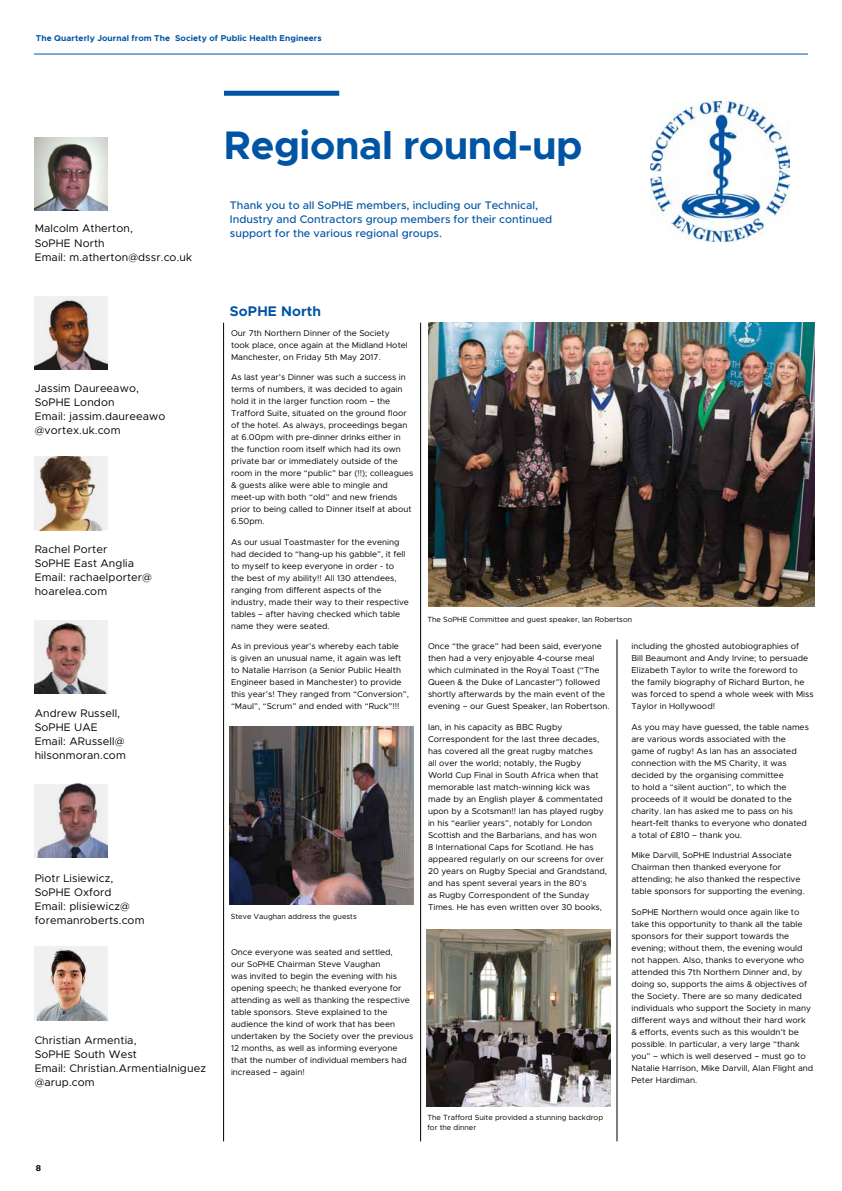
<style>
.page{position:relative;width:842px;height:1191px;background:#fff}
.page>*{position:absolute;margin:0;border:0;box-sizing:border-box;transform-origin:0 0}
.t1{font:700 40px "Metropolis";letter-spacing:-.01em;color:#0054a4}
.t2{font:700 14px "Metropolis";letter-spacing:.01em;color:#0054a4}
.t3{font:11px/14px "Metropolis";letter-spacing:.01em;color:#000}
.t4{font:500 11px/14px "Metropolis";color:#0054a4}
.t5{font:8.5px/12px "Metropolis";color:#000}
.t6{font:700 8.5px "Metropolis";letter-spacing:.01em;color:#0054a4}
.t7{font:700 8.5px "Metropolis";color:#000}
.t8{font:7.5px/10px "Metropolis";color:#000}
</style>
<div class="page">
<img style="left:34px;top:137px;width:74px;height:74px">
<img style="left:34px;top:296px;width:74px;height:73px">
<img style="left:34px;top:456px;width:74px;height:74px">
<img style="left:34px;top:620px;width:74px;height:74px">
<img style="left:34px;top:784px;width:74px;height:73px">
<img style="left:34px;top:946px;width:74px;height:74px">
<img style="left:428px;top:323px;width:386px;height:284px">
<img style="left:230px;top:727px;width:184px;height:177px">
<img style="left:427px;top:929px;width:184px;height:177px">
<div style="left:224px;top:91px;width:115px;height:5px;background:#0054a4"></div>
<hr style="left:34px;top:54px;width:774px;height:1px;background:#0054a4">
<hr style="left:617px;top:639px;width:1px;height:502px;background:#000">
<hr style="left:420px;top:323px;width:1px;height:818px;background:#000">
<hr style="left:223px;top:323px;width:1px;height:818px;background:#000">
<img style="left:651px;top:101px;width:139px;height:140px">
<p class="t6" style="left:36px;top:32px;width:287px">The Quarterly Journal from The Society of Public Health Engineers</p>
<h1 class="t1" style="left:224px;top:120px;width:360px">Regional round-up</h1>
<p class="t4" style="left:230px;top:197px;width:324px">Thank you to all SoPHE members, including our Technical,<br>Industry and Contractors group members for their continued</p>
<p class="t3" style="left:35px;top:221px;width:100px">Malcolm Atherton,</p>
<p class="t4" style="left:230px;top:225px;width:213px">support for the various regional groups.</p>
<p class="t3" style="left:35px;top:235px;width:159px">SoPHE North<br>Email: m.atherton@dssr.co.uk</p>
<p class="t3" style="left:35px;top:380px;width:132px">Jassim Daureeawo,<br>SoPHE London<br>Email: jassim.daureeawo @vortex.uk.com</p>
<p class="t3" style="left:35px;top:541px;width:119px">Rachel Porter<br>SoPHE East Anglia<br>Email: rachaelporter@ hoarelea.com</p>
<p class="t3" style="left:35px;top:706px;width:93px">Andrew Russell,<br>SoPHE UAE<br>Email: ARussell@ hilsonmoran.com</p>
<p class="t3" style="left:35px;top:870px;width:111px">Piotr Lisiewicz,<br>SoPHE Oxford<br>Email: plisiewicz@ foremanroberts.com</p>
<p class="t3" style="left:35px;top:1033px;width:173px">Christian Armentia,<br>SoPHE South West<br>Email: Christian.ArmentiaIniguez @arup.com</p>
<p class="t7" style="left:36px;top:1162px;width:7px">8</p>
<h2 class="t2" style="left:230px;top:302px;width:93px">SoPHE North</h2>
<p class="t5" style="left:231px;top:326px;width:178px">Our 7th Northern Dinner of the Society took place, once again at the Midland Hotel<br>Manchester, on Friday 5th May 2017.</p>
<p class="t5" style="left:231px;top:371px;width:184px">As last year’s Dinner was such a success in terms of numbers, it was decided to again hold it in the larger function room – the Trafford Suite, situated on the ground floor of the hotel. As always, proceedings began at 6.00pm with pre-dinner drinks either in the function room itself which had its own private bar or immediately outside of the room in the more “public” bar (!!); colleagues &amp; guests alike were able to mingle and meet-up with both “old” and new friends prior to being called to Dinner itself at about 6.50pm.</p>
<p class="t5" style="left:231px;top:535px;width:179px">As our usual Toastmaster for the evening had decided to “hang-up his gabble”, it fell to myself to keep everyone in order - to the best of my ability!! All 130 attendees, ranging from different aspects of the industry, made their way to their respective tables – after having checked which table name they were seated.</p>
<p class="t5" style="left:231px;top:640px;width:180px">As in previous year’s whereby each table<br>is given an unusual name, it again was left to Natalie Harrison (a Senior Public Health Engineer based in Manchester) to provide this year’s! They ranged from “Conversion”, “Maul”, “Scrum” and ended with “Ruck”!!!</p>
<p class="t8" style="left:231px;top:911px;width:127px">Steve Vaughan address the guests</p>
<p class="t5" style="left:231px;top:946px;width:184px">Once everyone was seated and settled,<br>our SoPHE Chairman Steve Vaughan<br>was invited to begin the evening with his opening speech; he thanked everyone for attending as well as thanking the respective table sponsors. Steve explained to the audience the kind of work that has been undertaken by the Society over the previous 12 months, as well as informing everyone that the number of individual members had increased – again!</p>
<p class="t8" style="left:427px;top:614px;width:206px">The SoPHE Committee and guest speaker, Ian Robertson</p>
<p class="t5" style="left:428px;top:640px;width:183px">Once “the grace” had been said, everyone then had a very enjoyable 4-course meal which culminated in the Royal Toast (“The Queen &amp; the Duke of Lancaster”) followed shortly afterwards by the main event of the evening – our Guest Speaker, Ian Robertson.</p>
<p class="t5" style="left:428px;top:720px;width:180px">Ian, in his capacity as BBC Rugby Correspondent for the last three decades, has covered all the great rugby matches<br>all over the world; notably, the Rugby World Cup Final in South Africa when that memorable last match-winning kick was made by an English player &amp; commentated upon by a Scotsman!! Ian has played rugby in his “earlier years”, notably for London Scottish and the Barbarians, and has won<br>8 International Caps for Scotland. He has appeared regularly on our screens for over 20 years on Rugby Special and Grandstand, and has spent several years in the 80’s<br>as Rugby Correspondent of the Sunday Times. He has even written over 30 books,</p>
<p class="t8" style="left:427px;top:1112px;width:177px">The Trafford Suite provided a stunning backdrop for the dinner</p>
<p class="t5" style="left:631px;top:640px;width:184px">including the ghosted autobiographies of<br>Bill Beaumont and Andy Irvine; to persuade Elizabeth Taylor to write the foreword to<br>the family biography of Richard Burton, he was forced to spend a whole week with Miss Taylor in Hollywood!</p>
<p class="t5" style="left:631px;top:720px;width:179px">As you may have guessed, the table names are various words associated with the game of rugby! As Ian has an associated connection with the MS Charity, it was decided by the organising committee<br>to hold a “silent auction”, to which the proceeds of it would be donated to the charity. Ian has asked me to pass on his heart-felt thanks to everyone who donated a total of £810 – thank you.</p>
<p class="t5" style="left:631px;top:849px;width:175px">Mike Darvill, SoPHE Industrial Associate Chairman then thanked everyone for attending; he also thanked the respective table sponsors for supporting the evening.</p>
<p class="t5" style="left:631px;top:905px;width:183px">SoPHE Northern would once again like to take this opportunity to thank all the table sponsors for their support towards the evening; without them, the evening would not happen. Also, thanks to everyone who attended this 7th Northern Dinner and, by doing so, supports the aims &amp; objectives of the Society. There are so many dedicated individuals who support the Society in many different ways and without their hard work &amp; efforts, events such as this wouldn’t be possible. In particular, a very large “thank you” – which is well deserved – must go to Natalie Harrison, Mike Darvill, Alan Flight and Peter Hardiman.</p>
</div>
